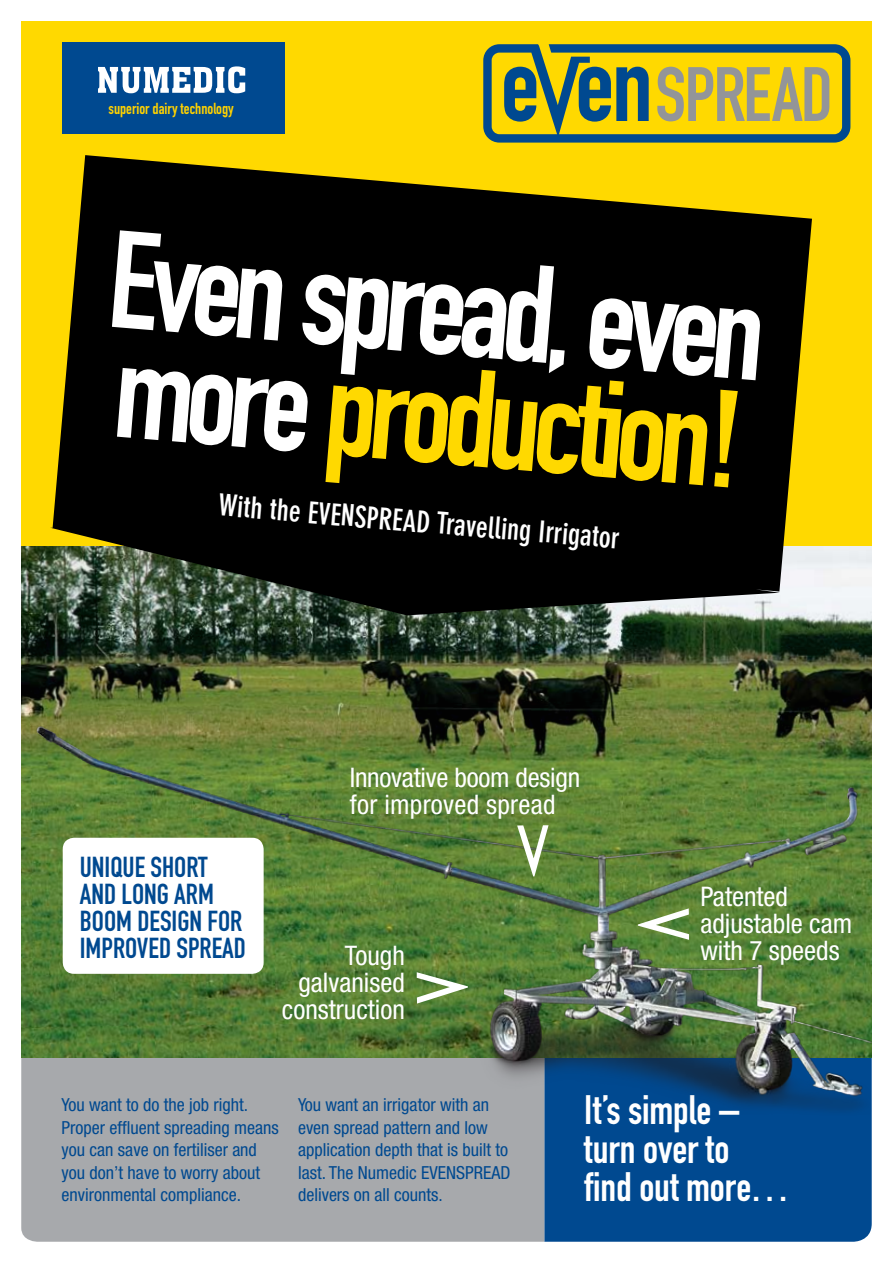
<style>
.page{position:relative;width:893px;height:1263px;background:#fff}
.page>*{position:absolute;margin:0;border:0;box-sizing:border-box;transform-origin:0 0}
.t1{font:135.9px/108.4px "DIN Engschrift";color:#fff}
.t2{font:40.5px/38.2px "DIN Engschrift";letter-spacing:-.005em;color:#fff}
.t3{font:700 condensed 29.7px "DIN Neuzeit Grotesk";color:#fff}
.t4{font:28.5px/27px "DIN Engschrift";color:#004990}
.t5{font:condensed 27px/27px "Helvetica Neue";color:#fff}
.t6{font:condensed 18px/22.5px "Helvetica Neue";color:#004990}
.t7{font:15.75px "DIN Engschrift";color:#ffd200}
.s1{color:#ffd900}
</style>
<div class="page">
<div style="left:21px;top:21px;width:851px;height:530px;background:#ffd900"></div>
<div style="left:544px;top:1115px;width:328px;height:127px;background:#004990"></div>
<div style="left:21px;top:1058px;width:523px;height:184px;background:#a7a9ac"></div>
<img style="left:21px;top:546px;width:851px;height:512px">
<img style="left:29px;top:706px;width:843px;height:409px">
<div style="left:63px;top:838px;width:201px;height:136px;background:#fff;border-radius:11px"></div>
<svg style="left:638px;top:908px;width:51px;height:32px"></svg>
<div style="left:62px;top:43px;width:222px;height:91px;background:#004990"></div>
<svg style="left:98px;top:66px;width:147px;height:27px"></svg>
<svg style="left:517px;top:825px;width:32px;height:51px"></svg>
<svg style="left:417px;top:972px;width:51px;height:31px"></svg>
<svg style="left:50px;top:155px;width:762px;height:460px;background:#201d07"></svg>
<svg style="left:483px;top:44px;width:367px;height:99px"></svg>
<p class="t7" style="left:108px;top:100px;width:127px">superior dairy technology</p>
<h1 class="t1" style="left:114px;top:223px;width:659px;rotate:5deg">Even spread, even more <span class="s1">production!</span></h1>
<h3 class="t3" style="left:220px;top:487px;width:404px;rotate:5deg">With the EVENSPREAD Travelling Irrigator</h3>
<h3 class="t4" style="left:80px;top:854px;width:168px">UNIQUE SHORT<br>AND LONG ARM<br>BOOM DESIGN FOR<br>IMPROVED SPREAD</h3>
<h3 class="t5" style="left:350px;top:763px;width:232px">Innovative boom design for improved spread</h3>
<h3 class="t5" style="left:700px;top:882px;width:153px">Patented adjustable cam</h3>
<h3 class="t5" style="left:345px;top:942px;width:61px">Tough</h3>
<h3 class="t5" style="left:700px;top:936px;width:141px">with 7 speeds</h3>
<h3 class="t5" style="left:282px;top:969px;width:124px;text-align:right">galvanised construction</h3>
<p class="t6" style="left:62px;top:1093px;width:219px">You want to do the job right.<br>Proper effluent spreading means you can save on fertiliser and you don’t have to worry about environmental compliance.</p>
<p class="t6" style="left:298px;top:1093px;width:214px">You want an irrigator with an even spread pattern and low application depth that is built to last. The Numedic EVENSPREAD delivers on all counts.</p>
<h2 class="t2" style="left:584px;top:1091px;width:207px">It’s simple – turn over to<br>find out more…</h2>
</div>
